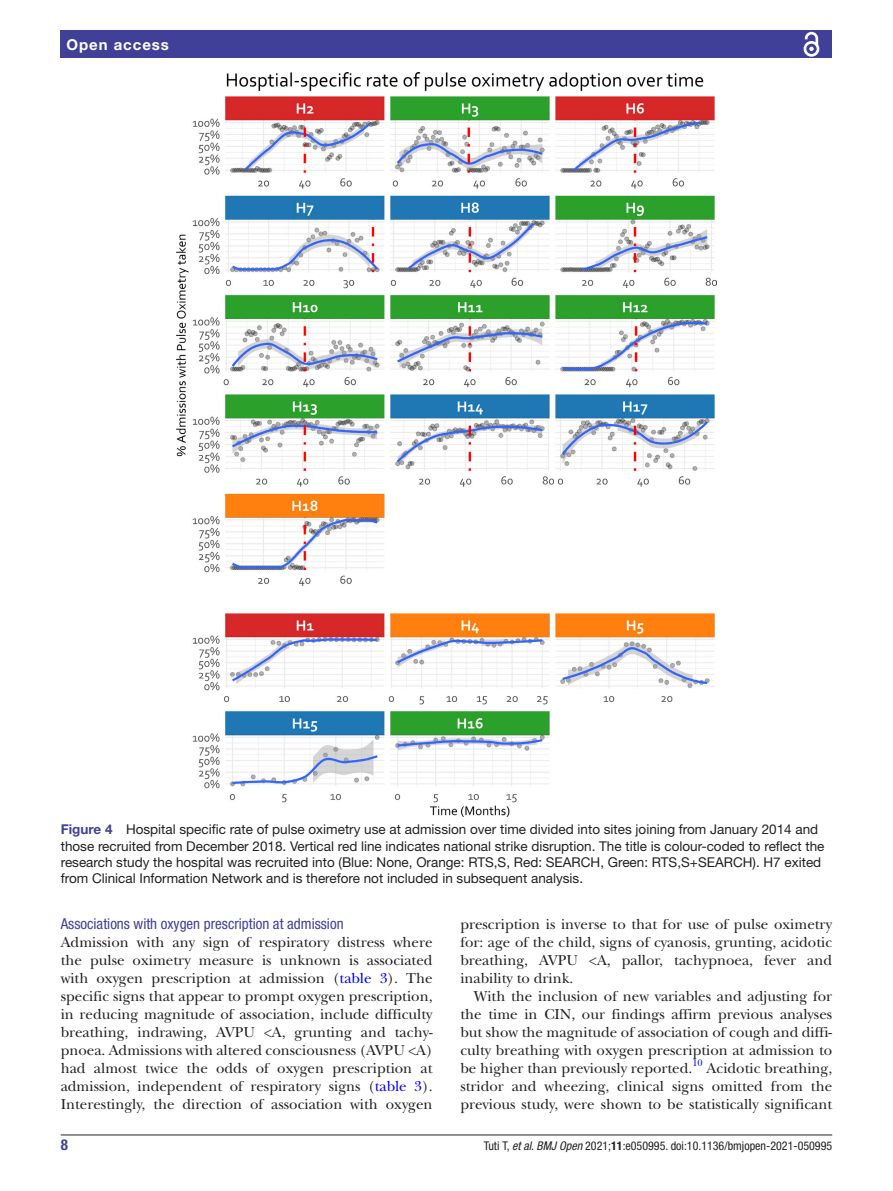
<style>
.page{position:relative;width:893px;height:1191px;background:#fff}
.page>*{position:absolute;margin:0;border:0;box-sizing:border-box;transform-origin:0 0}
.t1{font:15px/18px "New Baskerville";color:#231f20;text-align:justify}
.t2{font:condensed 15px "Helvetica Neue LT Std";color:#414099}
.t3{font:700 15px "Helvetica Neue LT Std";letter-spacing:.065em;color:#fff}
.t4{font:700 condensed 15px "Helvetica Neue LT Std";color:#414099}
.t5{font:13.5px/16.2px "Helvetica Neue LT Std";color:#231f20}
.t6{font:condensed 12px "Helvetica Neue LT Std";color:#231f20}
.t7{font:9.9px "New Baskerville";color:#00f}
.s1{font-weight:700;color:#414099}
.s2{color:#00f}
.s3{font-style:italic}
.s4{font-weight:700}
</style>
<div class="page">
<hr style="left:61px;top:1134px;width:771px;height:1px;background:#231f20">
<div style="left:61px;top:31px;width:771px;height:27px;background:#414099"></div>
<svg style="left:803px;top:31px;width:17px;height:26px"></svg>
<img style="left:176px;top:73px;width:540px;height:743px">
<p class="t3" style="left:66px;top:35px;width:104px">Open access</p>
<p class="t5" style="left:61px;top:821px;width:765px"><span class="s1">Figure 4</span> Hospital specific rate of pulse oximetry use at admission over time divided into sites joining from January 2014 and those recruited from December 2018. Vertical red line indicates national strike disruption. The title is colour-coded to reflect the research study the hospital was recruited into (Blue: None, Orange: RTS,S, Red: SEARCH, Green: RTS,S+SEARCH). H7 exited from Clinical Information Network and is therefore not included in subsequent analysis.</p>
<p class="t2" style="left:61px;top:915px;width:284px">Associations with oxygen prescription at admission</p>
<p class="t1" style="left:61px;top:933px;width:373px">Admission with any sign of respiratory distress where the pulse oximetry measure is unknown is associated with oxygen prescription at admission (<span class="s2">table 3</span>). The specific signs that appear to prompt oxygen prescription, in reducing magnitude of association, include difficulty breathing, indrawing, AVPU &lt;A, grunting and tachy&shy;pnoea. Admissions with altered consciousness (AVPU &lt;A) had almost twice the odds of oxygen prescription at admission, independent of respiratory signs (<span class="s2">table 3</span>).<br>Interestingly, the direction of association with oxygen</p>
<p class="t1" style="left:460px;top:915px;width:373px">prescription is inverse to that for use of pulse oximetry for: age of the child, signs of cyanosis, grunting, acidotic breathing, AVPU &lt;A, pallor, tachypnoea, fever and inability to drink.</p>
<p class="t1" style="left:460px;top:987px;width:373px;text-indent:13px">With the inclusion of new variables and adjusting for the time in CIN, our findings affirm previous analyses but show the magnitude of association of cough and diffi&shy;culty breathing with oxygen prescription at admission to be higher than previously reported.</p>
<p class="t7" style="left:692px;top:1057px;width:12px">10</p>
<p class="t1" style="left:460px;top:1059px;width:373px;text-indent:246px">Acidotic breathing, stridor and wheezing, clinical signs omitted from the previous study, were shown to be statistically significant</p>
<p class="t4" style="left:61px;top:1135px;width:9px">8</p>
<p class="t6" style="left:484px;top:1138px;width:350px">Tuti T, <span class="s3">et al</span>. <span class="s3">BMJ Open</span> 2021;<span class="s4">11</span>:e050995. doi:10.1136/bmjopen-2021-050995</p>
</div>
